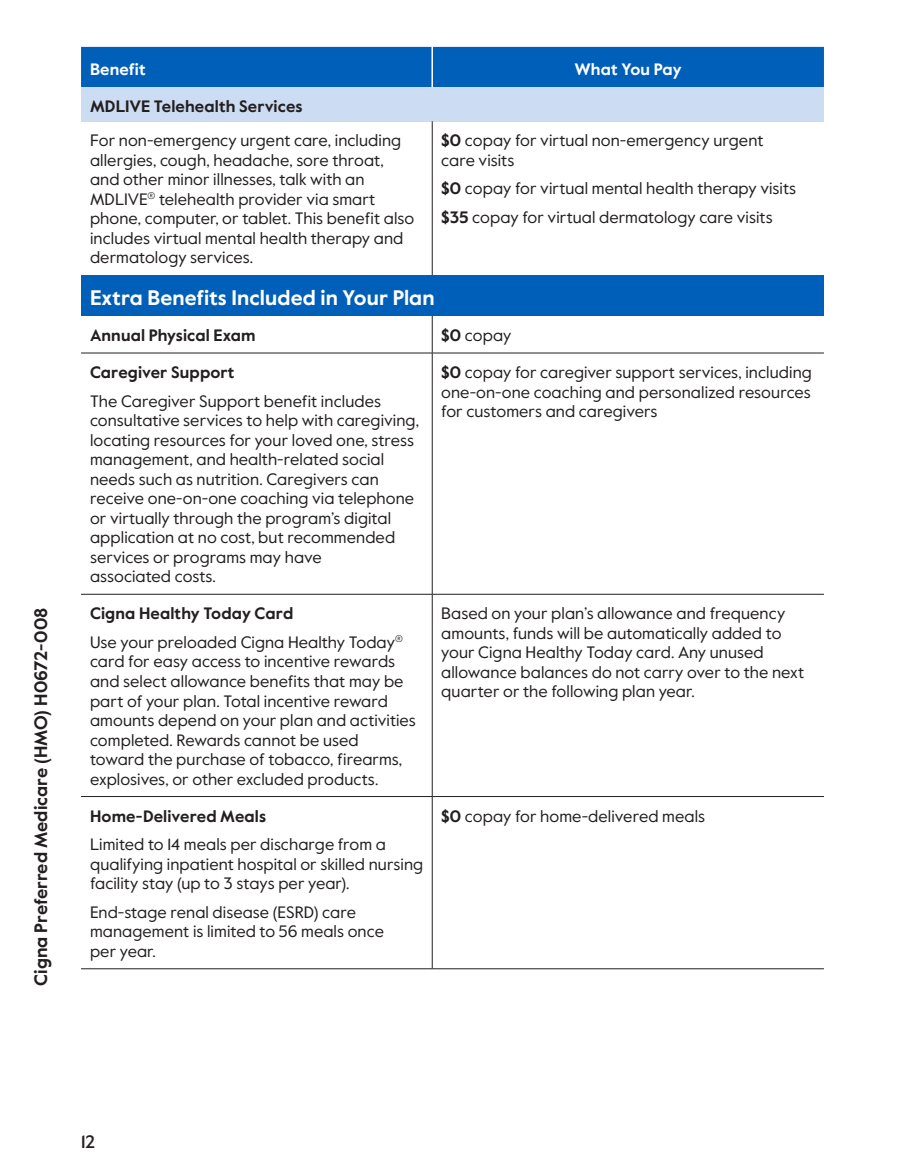
<style>
.page{position:relative;width:905px;height:1175px;background:#fff}
.page>*{position:absolute;margin:0;border:0;box-sizing:border-box;transform-origin:0 0}
.table_AB_h1{font:700 21px "Value Sans Pro";letter-spacing:.005em;color:#fff}
.margin_plan_name{font:700 18px "Value Sans Pro";color:#231f20}
.t1{font:500 18px "Value Sans Pro";color:#231f20}
.table_para{font:16.5px/19.5px "Value Sans Pro";letter-spacing:.005em;color:#231f20}
.table_para_AB{font:16.5px/19.5px "Value Sans Pro";letter-spacing:.005em;color:#231f20;text-align:justify}
.table_para-2{font:700 16.5px "Value Sans Pro";letter-spacing:.005em;color:#231f20}
.table_row_h1{font:700 16.5px "Value Sans Pro";letter-spacing:.005em;color:#231f20}
.table_col_h1_align_center{font:700 16.5px "Value Sans Pro";color:#fff}
.table_col_h1_align_right{font:700 16.5px "Value Sans Pro";letter-spacing:.01em;color:#fff}
.s1{font-weight:700}
</style>
<div class="page">
<div style="left:81px;top:47px;width:743px;height:40px;background:#005fb9"></div>
<div style="left:81px;top:87px;width:743px;height:34px;background:#ccdcf2"></div>
<hr style="left:432px;top:121px;width:1px;height:154px;background:#231f20">
<hr style="left:431px;top:47px;width:2px;height:40px;background:#fff">
<hr style="left:81px;top:275px;width:351px;height:1px;background:#231f20">
<hr style="left:432px;top:275px;width:392px;height:1px;background:#231f20">
<div style="left:81px;top:276px;width:743px;height:40px;background:#005fb9"></div>
<hr style="left:81px;top:968px;width:351px;height:1px;background:#231f20">
<hr style="left:81px;top:796px;width:351px;height:1px;background:#231f20">
<hr style="left:432px;top:353px;width:392px;height:1px;background:#231f20">
<hr style="left:432px;top:594px;width:392px;height:1px;background:#231f20">
<hr style="left:81px;top:353px;width:351px;height:1px;background:#231f20">
<hr style="left:81px;top:594px;width:351px;height:1px;background:#231f20">
<hr style="left:432px;top:316px;width:1px;height:37px;background:#231f20">
<hr style="left:432px;top:353px;width:1px;height:241px;background:#231f20">
<hr style="left:432px;top:594px;width:1px;height:202px;background:#231f20">
<hr style="left:432px;top:796px;width:392px;height:1px;background:#231f20">
<hr style="left:432px;top:796px;width:1px;height:172px;background:#231f20">
<hr style="left:432px;top:968px;width:392px;height:1px;background:#231f20">
<p class="margin_plan_name" style="left:30px;top:986px;width:380px;rotate:-90deg">Cigna Preferred Medicare (HMO) H0672-008</p>
<p class="table_col_h1_align_right" style="left:90px;top:59px;width:57px">Benefit</p>
<p class="table_col_h1_align_center" style="left:574px;top:59px;width:109px">What You Pay</p>
<p class="table_row_h1" style="left:90px;top:97px;width:214px">MDLIVE Telehealth Services</p>
<p class="table_para" style="left:90px;top:131px;width:326px">For non-emergency urgent care, including allergies, cough, headache, sore throat, and other minor illnesses, talk with an MDLIVE<sup>®</sup> telehealth provider via smart phone, computer, or tablet. This benefit also includes virtual mental health therapy and dermatology services.</p>
<p class="table_para" style="left:441px;top:131px;width:324px"><span class="s1">$0</span> copay for virtual non-emergency urgent care visits</p>
<p class="table_para" style="left:441px;top:179px;width:356px"><span class="s1">$0</span> copay for virtual mental health therapy visits</p>
<p class="table_para" style="left:441px;top:208px;width:333px"><span class="s1">$35</span> copay for virtual dermatology care visits</p>
<p class="table_AB_h1" style="left:90px;top:285px;width:346px">Extra Benefits Included in Your Plan</p>
<p class="table_para-2" style="left:90px;top:325px;width:167px">Annual Physical Exam</p>
<p class="table_para_AB" style="left:441px;top:326px;width:72px"><span class="s1">$0</span> copay</p>
<p class="table_para-2" style="left:90px;top:362px;width:146px">Caregiver Support</p>
<p class="table_para" style="left:90px;top:391px;width:330px">The Caregiver Support benefit includes consultative services to help with caregiving, locating resources for your loved one, stress management, and health-related social needs such as nutrition. Caregivers can receive one-on-one coaching via telephone or virtually through the program’s digital application at no cost, but recommended services or programs may have<br>associated costs.</p>
<p class="table_para_AB" style="left:441px;top:363px;width:372px"><span class="s1">$0</span> copay for caregiver support services, including one-on-one coaching and personalized resources for customers and caregivers</p>
<p class="table_para-2" style="left:90px;top:603px;width:205px">Cigna Healthy Today Card</p>
<p class="table_para" style="left:90px;top:633px;width:327px">Use your preloaded Cigna Healthy Today<sup>® </sup>card for easy access to incentive rewards and select allowance benefits that may be part of your plan. Total incentive reward amounts depend on your plan and activities completed. Rewards cannot be used toward the purchase of tobacco, firearms, explosives, or other excluded products.</p>
<p class="table_para-2" style="left:90px;top:806px;width:178px">Home-Delivered Meals</p>
<p class="table_para" style="left:90px;top:835px;width:334px">Limited to 14 meals per discharge from a qualifying inpatient hospital or skilled nursing facility stay (up to 3 stays per year).</p>
<p class="table_para" style="left:90px;top:902px;width:295px">End-stage renal disease (ESRD) care management is limited to 56 meals once per year.</p>
<p class="table_para_AB" style="left:441px;top:604px;width:364px;text-align:left">Based on your plan’s allowance and frequency amounts, funds will be automatically added to your Cigna Healthy Today card. Any unused allowance balances do not carry over to the next quarter or the following plan year.</p>
<p class="table_para_AB" style="left:441px;top:806px;width:265px"><span class="s1">$0</span> copay for home-delivered meals</p>
<p class="t1" style="left:81px;top:1130px;width:16px">12</p>
</div>
